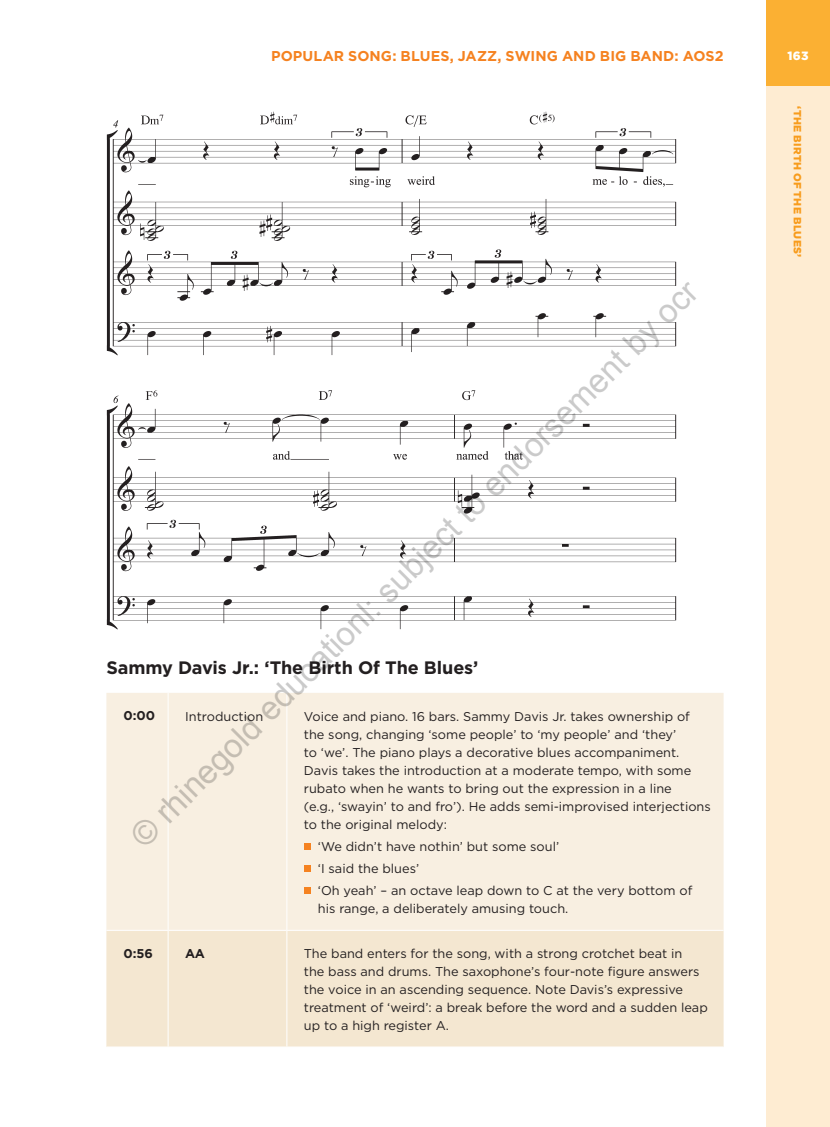
<style>
.page{position:relative;width:830px;height:1127px;background:#fff}
.page>*{position:absolute;margin:0;border:0;box-sizing:border-box;transform-origin:0 0}
.t1{font:32.85px "Arial";color:rgb(0 0 0/.21)}
.t2{font:700 18px "Gotham";letter-spacing:-.005em;color:#231f20}
.t3{font:700 14.25px "Gotham";letter-spacing:.005em;color:#f58220}
.t4{font:12.75px/18px "Gotham";color:#231f20}
.t5{font:700 12.75px "Gotham";color:#231f20}
.t6{font:900 12px "Gotham";color:#fff}
.t7{font:900 10.5px "Gotham";letter-spacing:.035em;color:#f89c1c}
</style>
<div class="page">
<div style="left:106px;top:693px;width:617px;height:237px;background:#f8efe1"></div>
<div style="left:106px;top:931px;width:617px;height:115px;background:#f4e7d1"></div>
<hr style="left:168px;top:693px;width:1px;height:237px;background:#fff">
<hr style="left:286px;top:693px;width:1px;height:237px;background:#fff">
<hr style="left:168px;top:931px;width:1px;height:115px;background:#fff">
<hr style="left:286px;top:931px;width:1px;height:115px;background:#fff">
<svg style="left:304px;top:843px;width:6px;height:6px"></svg>
<svg style="left:304px;top:865px;width:6px;height:6px"></svg>
<div style="left:304px;top:887px;width:6px;height:7px;background:#f58220"></div>
<img style="left:106px;top:111px;width:571px;height:519px">
<div style="left:765px;top:0;width:64px;height:1127px;background:#feecd2"></div>
<div style="left:765px;top:0;width:64px;height:85px;background:#fbb033"></div>
<p class="t3" style="left:271px;top:48px;width:454px">POPULAR SONG: BLUES, JAZZ, SWING AND BIG BAND: AOS2</p>
<h1 class="t1" style="left:122px;top:825px;width:786px;rotate:-45deg">© rhinegold educationl: subject to endorsement by ocr</h1>
<h2 class="t2" style="left:106px;top:657px;width:373px">Sammy Davis Jr.: ‘The Birth Of The Blues’</h2>
<p class="t5" style="left:123px;top:708px;width:33px">0:00</p>
<p class="t4" style="left:185px;top:707px;width:80px">Introduction</p>
<p class="t4" style="left:304px;top:707px;width:408px">Voice and piano. 16 bars. Sammy Davis Jr. takes ownership of the song, changing ‘some people’ to ‘my people’ and ‘they’<br>to ‘we’. The piano plays a decorative blues accompaniment.<br>Davis takes the introduction at a moderate tempo, with some rubato when he wants to bring out the expression in a line<br>(e.g., ‘swayin’ to and fro’). He adds semi-improvised interjections to the original melody:</p>
<p class="t4" style="left:318px;top:835px;width:376px;line-height:22.2px">‘We didn’t have nothin’ but some soul’<br>‘I said the blues’<br>‘Oh yeah’ – an octave leap down to C at the very bottom of</p>
<p class="t4" style="left:318px;top:899px;width:252px">his range, a deliberately amusing touch.</p>
<p class="t5" style="left:123px;top:946px;width:31px">0:56</p>
<p class="t5" style="left:185px;top:946px;width:21px">AA</p>
<p class="t4" style="left:304px;top:944px;width:405px">The band enters for the song, with a strong crotchet beat in<br>the bass and drums. The saxophone’s four-note figure answers the voice in an ascending sequence. Note Davis’s expressive treatment of ‘weird’: a break before the word and a sudden leap up to a high register A.</p>
<p class="t6" style="left:787px;top:49px;width:22px">163</p>
<p class="t7" style="left:803px;top:106px;width:152px;rotate:90deg">‘THE BIRTH OF THE BLUES’</p>
</div>
